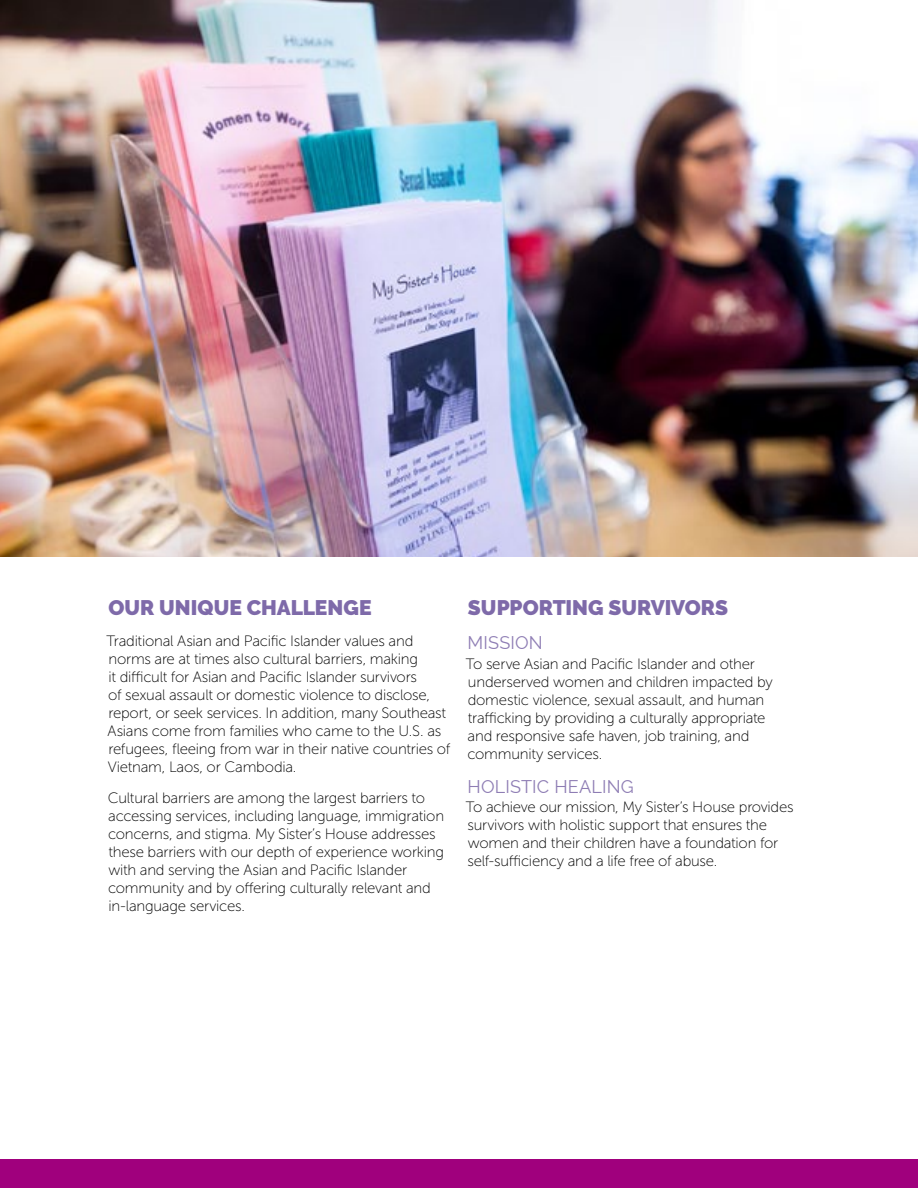
<style>
.page{position:relative;width:918px;height:1188px;background:#fff}
.page>*{position:absolute;margin:0;border:0;box-sizing:border-box;transform-origin:0 0}
.t1{font:900 21px "Raleway";color:#7e6aa9}
.t2{font:18px "Raleway";letter-spacing:.01em;color:#8e7db4}
.t3{font:15px/18px "Museo Sans 100";letter-spacing:-.015em;color:#000}
</style>
<div class="page">
<img style="left:0;top:0;width:918px;height:557px">
<div style="left:0;top:1160px;width:918px;height:28px;background:#a0007d"></div>
<h1 class="t1" style="left:108px;top:595px;width:265px">OUR UNIQUE CHALLENGE</h1>
<p class="t3" style="left:107px;top:632px;width:345px">Traditional Asian and Pacific Islander values and norms are at times also cultural barriers, making<br>it difficult for Asian and Pacific Islander survivors<br>of sexual assault or domestic violence to disclose, report, or seek services. In addition, many Southeast Asians come from families who came to the U.S. as refugees, fleeing from war in their native countries of Vietnam, Laos, or Cambodia.</p>
<p class="t3" style="left:108px;top:789px;width:338px">Cultural barriers are among the largest barriers to accessing services, including language, immigration concerns, and stigma. My Sister’s House addresses these barriers with our depth of experience working with and serving the Asian and Pacific Islander community and by offering culturally relevant and in-language services.</p>
<h1 class="t1" style="left:468px;top:595px;width:261px">SUPPORTING SURVIVORS</h1>
<p class="t2" style="left:468px;top:633px;width:77px">MISSION</p>
<p class="t3" style="left:466px;top:655px;width:308px">To serve Asian and Pacific Islander and other underserved women and children impacted by domestic violence, sexual assault, and human trafficking by providing a culturally appropriate and responsive safe haven, job training, and community services.</p>
<p class="t2" style="left:468px;top:776px;width:168px">HOLISTIC HEALING</p>
<p class="t3" style="left:466px;top:798px;width:329px">To achieve our mission, My Sister’s House provides survivors with holistic support that ensures the women and their children have a foundation for self-sufficiency and a life free of abuse.</p>
</div>
